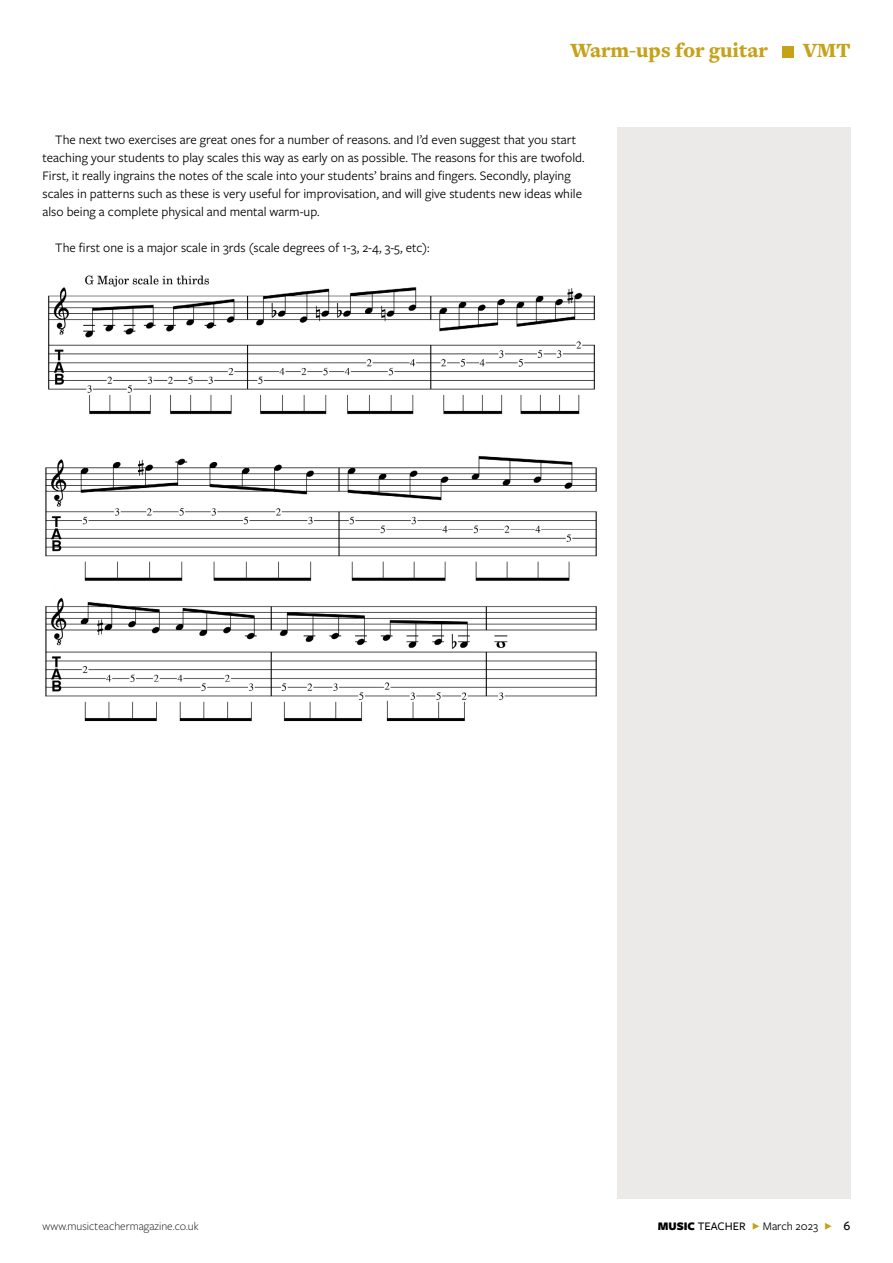
<style>
.page{position:relative;width:893px;height:1263px;background:#fff}
.page>*{position:absolute;margin:0;border:0;box-sizing:border-box;transform-origin:0 0}
.t1{font:900 21px "Freight Text Pro";color:#c6a21b}
.t2{font:13.5px/18px "Freight Sans Pro";color:#000}
.t3{font:300 12px "Freight Sans Pro";color:#000}
.t4{font:12px "Freight Sans Pro";color:#000}
.s1{font-weight:900}
.s2{font-weight:500}
.s3{color:#c6a21b}
.s4{font-weight:500;font-size:13.5px}
</style>
<div class="page">
<div style="left:617px;top:128px;width:233px;height:1071px;background:#ece9e9"></div>
<div style="left:782px;top:46px;width:11px;height:11px;background:#c6a21b"></div>
<img style="left:48px;top:275px;width:547px;height:140px">
<img style="left:45px;top:455px;width:552px;height:267px">
<h1 class="t1" style="left:570px;top:36px;width:199px">Warm-ups for guitar</h1>
<h1 class="t1" style="left:803px;top:36px;width:49px">VMT</h1>
<p class="t2" style="left:43px;top:130px;width:544px;text-indent:13px">The next two exercises are great ones for a number of reasons. and I’d even suggest that you start teaching your students to play scales this way as early on as possible. The reasons for this are twofold.<br>First, it really ingrains the notes of the scale into your students’ brains and fingers. Secondly, playing scales in patterns such as these is very useful for improvisation, and will give students new ideas while also being a complete physical and mental warm-up.</p>
<p class="t2" style="left:55px;top:238px;width:376px">The first one is a major scale in 3rds (scale degrees of 1-3, 2-4, 3-5, etc):</p>
<p class="t3" style="left:43px;top:1218px;width:158px">www.musicteachermagazine.co.uk</p>
<p class="t4" style="left:658px;top:1218px;width:194px"><span class="s1">MUSIC</span> <span class="s2">TEACHER</span> <span class="s3">F</span> March 2023 <span class="s3">F</span> <span class="s4">6</span></p>
</div>
